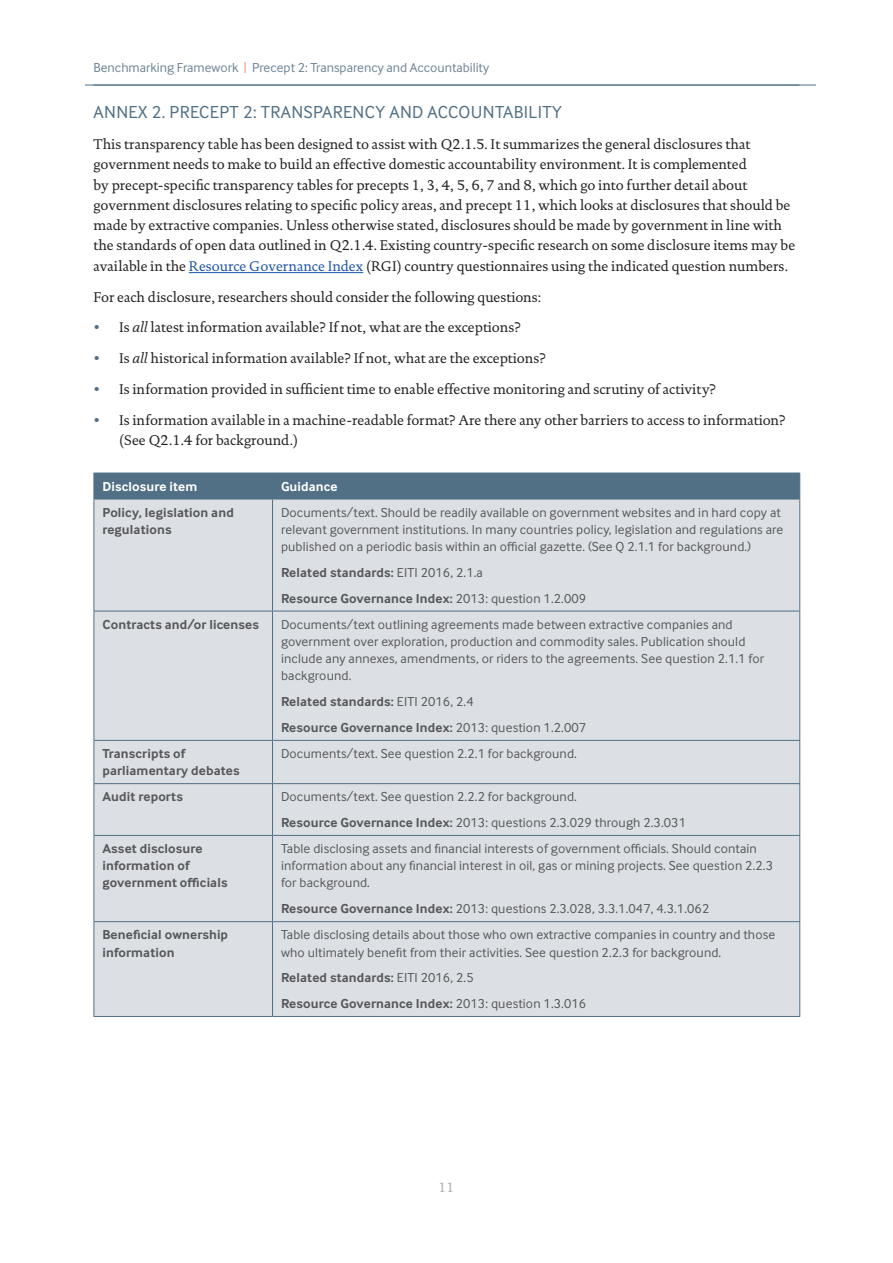
<style>
.page{position:relative;width:893px;height:1263px;background:#fff}
.page>*{position:absolute;margin:0;border:0;box-sizing:border-box;transform-origin:0 0}
.t1{font:18px "Inter Face";letter-spacing:.02em;color:#516f85}
.t2{font:14.25px/20.2px "DTL Documenta T";color:#231f20}
.t3{font:13.5px/17.2px "Inter Face";letter-spacing:.01em;color:#57585a}
.t4{font:700 13.5px/17.2px "Inter Face";letter-spacing:.01em;color:#57585a}
.t5{font:13.5px "Inter Face";color:#6e8397}
.t6{font:700 13.5px "Inter Face";letter-spacing:.01em;color:#fff}
.t7{font:13.5px "DTL Documenta T";color:#a8a9ad}
.s1{color:#f58d71}
.s2{color:#1e56a6}
.s3{color:#516f85}
.s4{font-style:italic}
.s5{font-weight:400}
.s6{font-weight:700}
</style>
<div class="page">
<hr style="left:85px;top:85px;width:731px;height:1px;background:#516f85">
<hr style="left:189px;top:272px;width:174px;height:1px;background:#1e56a6">
<div style="left:95px;top:500px;width:704px;height:516px;background:#dce0e5"></div>
<div style="left:94px;top:473px;width:706px;height:26px;background:#516f85"></div>
<hr style="left:94px;top:499px;width:179px;height:1px;background:#516f85">
<hr style="left:94px;top:499px;width:1px;height:112px;background:#516f85">
<hr style="left:273px;top:499px;width:527px;height:1px;background:#516f85">
<hr style="left:272px;top:499px;width:1px;height:112px;background:#516f85">
<hr style="left:799px;top:499px;width:1px;height:112px;background:#516f85">
<hr style="left:94px;top:611px;width:179px;height:1px;background:#516f85">
<hr style="left:94px;top:611px;width:1px;height:129px;background:#516f85">
<hr style="left:273px;top:611px;width:527px;height:1px;background:#516f85">
<hr style="left:272px;top:611px;width:1px;height:129px;background:#516f85">
<hr style="left:799px;top:611px;width:1px;height:129px;background:#516f85">
<hr style="left:94px;top:740px;width:179px;height:1px;background:#516f85">
<hr style="left:94px;top:741px;width:1px;height:42px;background:#516f85">
<hr style="left:273px;top:740px;width:527px;height:1px;background:#516f85">
<hr style="left:272px;top:741px;width:1px;height:42px;background:#516f85">
<hr style="left:799px;top:741px;width:1px;height:42px;background:#516f85">
<hr style="left:94px;top:783px;width:179px;height:1px;background:#516f85">
<hr style="left:94px;top:784px;width:1px;height:51px;background:#516f85">
<hr style="left:273px;top:783px;width:527px;height:1px;background:#516f85">
<hr style="left:272px;top:784px;width:1px;height:51px;background:#516f85">
<hr style="left:799px;top:784px;width:1px;height:51px;background:#516f85">
<hr style="left:94px;top:835px;width:179px;height:1px;background:#516f85">
<hr style="left:94px;top:836px;width:1px;height:85px;background:#516f85">
<hr style="left:273px;top:835px;width:527px;height:1px;background:#516f85">
<hr style="left:272px;top:836px;width:1px;height:85px;background:#516f85">
<hr style="left:799px;top:836px;width:1px;height:85px;background:#516f85">
<hr style="left:94px;top:921px;width:179px;height:1px;background:#516f85">
<hr style="left:94px;top:922px;width:1px;height:94px;background:#516f85">
<hr style="left:273px;top:921px;width:527px;height:1px;background:#516f85">
<hr style="left:272px;top:922px;width:1px;height:94px;background:#516f85">
<hr style="left:799px;top:922px;width:1px;height:94px;background:#516f85">
<hr style="left:94px;top:1016px;width:179px;height:1px;background:#516f85">
<hr style="left:273px;top:1016px;width:527px;height:1px;background:#516f85">
<p class="t5" style="left:94px;top:60px;width:397px">Benchmarking Framework <span class="s1">|</span> Precept 2: Transparency and Accountability</p>
<p class="t1" style="left:94px;top:102px;width:470px">ANNEX 2. PRECEPT 2: TRANSPARENCY AND ACCOUNTABILITY</p>
<p class="t2" style="left:94px;top:134px;width:703px">This transparency table has been designed to assist with Q2.1.5. It summarizes the general disclosures that government needs to make to build an effective domestic accountability environment. It is complemented<br>by precept-specific transparency tables for precepts 1, 3, 4, 5, 6, 7 and 8, which go into further detail about government disclosures relating to specific policy areas, and precept 11, which looks at disclosures that should be made by extractive companies. Unless otherwise stated, disclosures should be made by government in line with the standards of open data outlined in Q2.1.4. Existing country-specific research on some disclosure items may be available in the <span class="s2">Resource Governance Index</span> (RGI) country questionnaires using the indicated question numbers.</p>
<p class="t2" style="left:94px;top:287px;width:450px">For each disclosure, researchers should consider the following questions:</p>
<p class="t2" style="left:94px;top:317px;width:429px"><span class="s3">•</span> Is <span class="s4">all</span> latest information available? If not, what are the exceptions?</p>
<p class="t2" style="left:94px;top:348px;width:454px"><span class="s3">•</span> Is <span class="s4">all</span> historical information available? If not, what are the exceptions?</p>
<p class="t2" style="left:94px;top:379px;width:624px"><span class="s3">•</span> Is information provided in sufficient time to enable effective monitoring and scrutiny of activity?</p>
<p class="t2" style="left:119px;top:410px;width:668px;text-indent:-26px"><span class="s3">•</span> Is information available in a machine-readable format? Are there any other barriers to access to information? (See Q2.1.4 for background.)</p>
<p class="t6" style="left:102px;top:478px;width:96px">Disclosure item</p>
<p class="t6" style="left:281px;top:478px;width:58px">Guidance</p>
<p class="t4" style="left:102px;top:503px;width:133px">Policy, legislation and regulations</p>
<p class="t3" style="left:281px;top:503px;width:504px">Documents/text. Should be readily available on government websites and in hard copy at relevant government institutions. In many countries policy, legislation and regulations are published on a periodic basis within an official gazette. (See Q 2.1.1 for background.)</p>
<p class="t4" style="left:281px;top:559px;width:307px;line-height:25.8px">Related standards: <span class="s5">EITI 2016, 2.1.a<br></span>Resource Governance Index: <span class="s5">2013: question 1.2.009</span></p>
<p class="t4" style="left:102px;top:615px;width:158px">Contracts and/or licenses</p>
<p class="t3" style="left:281px;top:615px;width:485px">Documents/text outlining agreements made between extractive companies and government over exploration, production and commodity sales. Publication should include any annexes, amendments, or riders to the agreements. See question 2.1.1 for background.</p>
<p class="t4" style="left:281px;top:689px;width:307px;line-height:25.8px">Related standards: <span class="s5">EITI 2016, 2.4<br></span>Resource Governance Index: <span class="s5">2013: question 1.2.007</span></p>
<p class="t4" style="left:102px;top:745px;width:139px">Transcripts of parliamentary debates</p>
<p class="t3" style="left:281px;top:745px;width:297px">Documents/text. See question 2.2.1 for background.</p>
<p class="t4" style="left:102px;top:788px;width:82px">Audit reports</p>
<p class="t3" style="left:281px;top:784px;width:406px;line-height:25.8px">Documents/text. See question 2.2.2 for background.<br><span class="s6">Resource Governance Index:</span> 2013: questions 2.3.029 through 2.3.031</p>
<p class="t4" style="left:102px;top:840px;width:127px">Asset disclosure information of government officials</p>
<p class="t3" style="left:281px;top:840px;width:493px">Table disclosing assets and financial interests of government officials. Should contain information about any financial interest in oil, gas or mining projects. See question 2.2.3 for background.</p>
<p class="t3" style="left:281px;top:900px;width:430px"><span class="s6">Resource Governance Index:</span> 2013: questions 2.3.028, 3.3.1.047, 4.3.1.062</p>
<p class="t4" style="left:102px;top:926px;width:127px">Beneficial ownership information</p>
<p class="t3" style="left:281px;top:926px;width:496px">Table disclosing details about those who own extractive companies in country and those who ultimately benefit from their activities. See question 2.2.3 for background.</p>
<p class="t4" style="left:281px;top:965px;width:307px;line-height:25.8px">Related standards: <span class="s5">EITI 2016, 2.5<br></span>Resource Governance Index: <span class="s5">2013: question 1.3.016</span></p>
<p class="t7" style="left:438px;top:1180px;width:18px">11</p>
</div>
